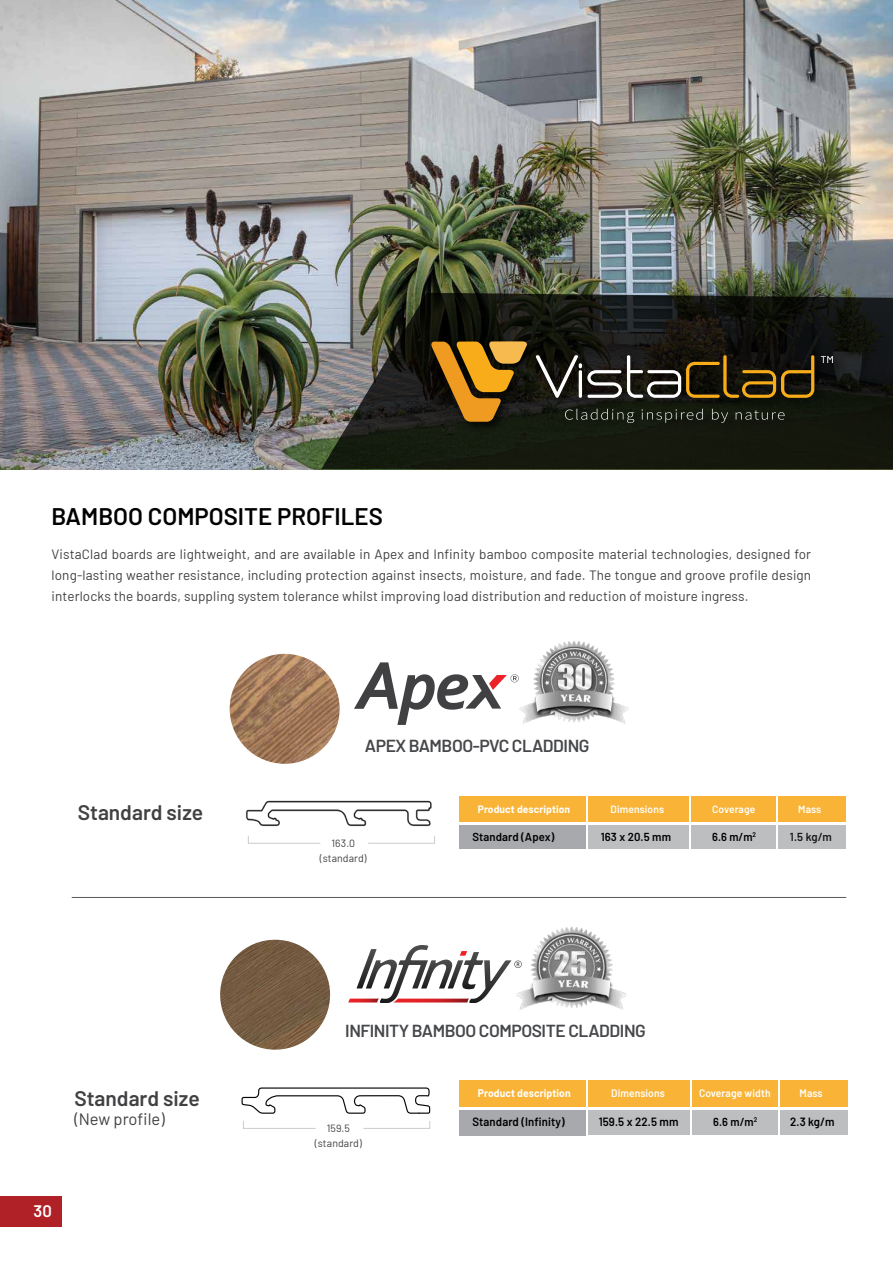
<style>
.page{position:relative;width:893px;height:1263px;background:#fff}
.page>*{position:absolute;margin:0;border:0;box-sizing:border-box;transform-origin:0 0}
.t1{font:600 24px "Barlow";color:#000}
.t2{font:600 21px "Barlow";color:#414042}
.t3{font:600 17.4px "Barlow";letter-spacing:-.025em;color:#46474a}
.t4{font:600 16.65px "Barlow";color:#fff}
.t5{font:16.5px "Barlow";color:#414042}
.t6{font:13.5px/21px "Barlow";letter-spacing:.01em;color:#414042;text-align:justify}
.t7{font:600 12px "Barlow";letter-spacing:.01em;color:#000;scale:.95 1}
.t8{font:600 11.55px "Barlow";letter-spacing:.01em;color:#000}
.t9{font:600 11.55px "Barlow";letter-spacing:.01em;color:#000;scale:.95 1}
.t10{font:600 11.55px "Barlow";color:#191919}
.t11{font:600 10.8px "Barlow";letter-spacing:.01em;color:#fff;scale:.95 1}
.t12{font:700 10.8px "Barlow";letter-spacing:.01em;color:#fff;scale:.95 1}
.t13{font:10.5px/15.1px "Barlow";letter-spacing:.01em;color:#414042;text-align:center}
.t14{font:600 10.5px "Barlow";letter-spacing:.01em;color:#fff}
.t15{font:700 10.5px "Barlow";letter-spacing:.01em;color:#fff}
</style>
<div class="page">
<div style="left:0;top:1196px;width:62px;height:30px;background:#af2027"></div>
<img style="left:0;top:0;width:893px;height:469px">
<svg style="left:354px;top:662px;width:165px;height:63px"></svg>
<img style="left:519px;top:641px;width:110px;height:83px">
<svg style="left:321px;top:293px;width:572px;height:176px;background:#262922"></svg>
<div style="left:428px;top:337px;width:417px;height:98px;background:#000;opacity:.75"></div>
<svg style="left:431px;top:341px;width:97px;height:81px;background:#865e19"></svg>
<svg style="left:536px;top:355px;width:278px;height:43px;background:#433a28"></svg>
<svg style="left:565px;top:409px;width:69px;height:14px"></svg>
<svg style="left:642px;top:409px;width:61px;height:14px"></svg>
<svg style="left:712px;top:409px;width:16px;height:14px"></svg>
<svg style="left:736px;top:410px;width:49px;height:10px"></svg>
<svg style="left:821px;top:356px;width:12px;height:7px"></svg>
<img style="left:245px;top:796px;width:272px;height:31px">
<svg style="left:248px;top:835px;width:187px;height:9px"></svg>
<svg style="left:243px;top:1121px;width:188px;height:8px"></svg>
<img style="left:229px;top:653px;width:111px;height:111px;border-radius:56px">
<hr style="left:72px;top:897px;width:774px;height:1px;background:#58595b">
<svg style="left:348px;top:945px;width:169px;height:58px"></svg>
<img style="left:517px;top:926px;width:109px;height:84px">
<img style="left:221px;top:940px;width:108px;height:109px">
<svg style="left:241px;top:1087px;width:190px;height:27px"></svg>
<div style="left:459px;top:797px;width:387px;height:52px;background:#bcbec0"></div>
<div style="left:459px;top:798px;width:128px;height:51px;background:#a7a9ac"></div>
<div style="left:459px;top:797px;width:387px;height:27px;background:#f9b437"></div>
<hr style="left:586px;top:797px;width:1px;height:55px;background:#fff">
<hr style="left:459px;top:823px;width:387px;height:2px;background:#fff">
<hr style="left:689px;top:797px;width:1px;height:55px;background:#fff">
<hr style="left:776px;top:797px;width:2px;height:55px;background:#fff">
<div style="left:459px;top:1080px;width:388px;height:55px;background:#bcbec0"></div>
<div style="left:459px;top:1082px;width:129px;height:53px;background:#a7a9ac"></div>
<div style="left:459px;top:1080px;width:388px;height:28px;background:#f9b437"></div>
<hr style="left:586px;top:1080px;width:2px;height:56px;background:#fff">
<hr style="left:459px;top:1107px;width:388px;height:2px;background:#fff">
<hr style="left:690px;top:1080px;width:1px;height:56px;background:#fff">
<hr style="left:778px;top:1080px;width:1px;height:56px;background:#fff">
<h1 class="t1" style="left:52px;top:498px;width:333px">BAMBOO COMPOSITE PROFILES</h1>
<p class="t6" style="left:52px;top:543px;width:761px">VistaClad boards are lightweight, and are available in Apex and Infinity bamboo composite material technologies, designed for long-lasting weather resistance, including protection against insects, moisture, and fade. The tongue and groove profile design interlocks the boards, suppling system tolerance whilst improving load distribution and reduction of moisture ingress.</p>
<h2 class="t2" style="left:78px;top:797px;width:127px">Standard size</h2>
<h2 class="t2" style="left:74px;top:1082px;width:127px">Standard size</h2>
<p class="t5" style="left:74px;top:1107px;width:92px">(New profile)</p>
<p class="t4" style="left:34px;top:1198px;width:20px">30</p>
<p class="t3" style="left:365px;top:732px;width:226px">APEX BAMBOO-PVC CLADDING</p>
<p class="t13" style="left:320px;top:835px;width:48px">163.0 (standard)</p>
<p class="t15" style="left:478px;top:801px;width:94px">Product description</p>
<p class="t14" style="left:611px;top:801px;width:55px">Dimensions</p>
<p class="t14" style="left:712px;top:801px;width:45px">Coverage</p>
<p class="t14" style="left:798px;top:801px;width:24px">Mass</p>
<p class="t8" style="left:472px;top:828px;width:83px">Standard (Apex)</p>
<p class="t8" style="left:601px;top:828px;width:72px">163 x 20.5 mm</p>
<p class="t9" style="left:712px;top:828px;width:48px">6.6 m/m<sup>2</sup></p>
<p class="t10" style="left:790px;top:828px;width:44px">1.5 kg/m</p>
<p class="t3" style="left:345px;top:1018px;width:302px">INFINITY BAMBOO COMPOSITE CLADDING</p>
<p class="t13" style="left:315px;top:1120px;width:48px">159.5 (standard)</p>
<p class="t12" style="left:478px;top:1084px;width:99px">Product description</p>
<p class="t11" style="left:611px;top:1085px;width:58px">Dimensions</p>
<p class="t11" style="left:699px;top:1085px;width:77px">Coverage width</p>
<p class="t11" style="left:799px;top:1085px;width:26px">Mass</p>
<p class="t7" style="left:472px;top:1113px;width:99px">Standard (Infinity)</p>
<p class="t7" style="left:599px;top:1113px;width:85px">159.5 x 22.5 mm</p>
<p class="t9" style="left:713px;top:1113px;width:48px">6.6 m/m<sup>2</sup></p>
<p class="t7" style="left:790px;top:1113px;width:48px">2.3 kg/m</p>
</div>
